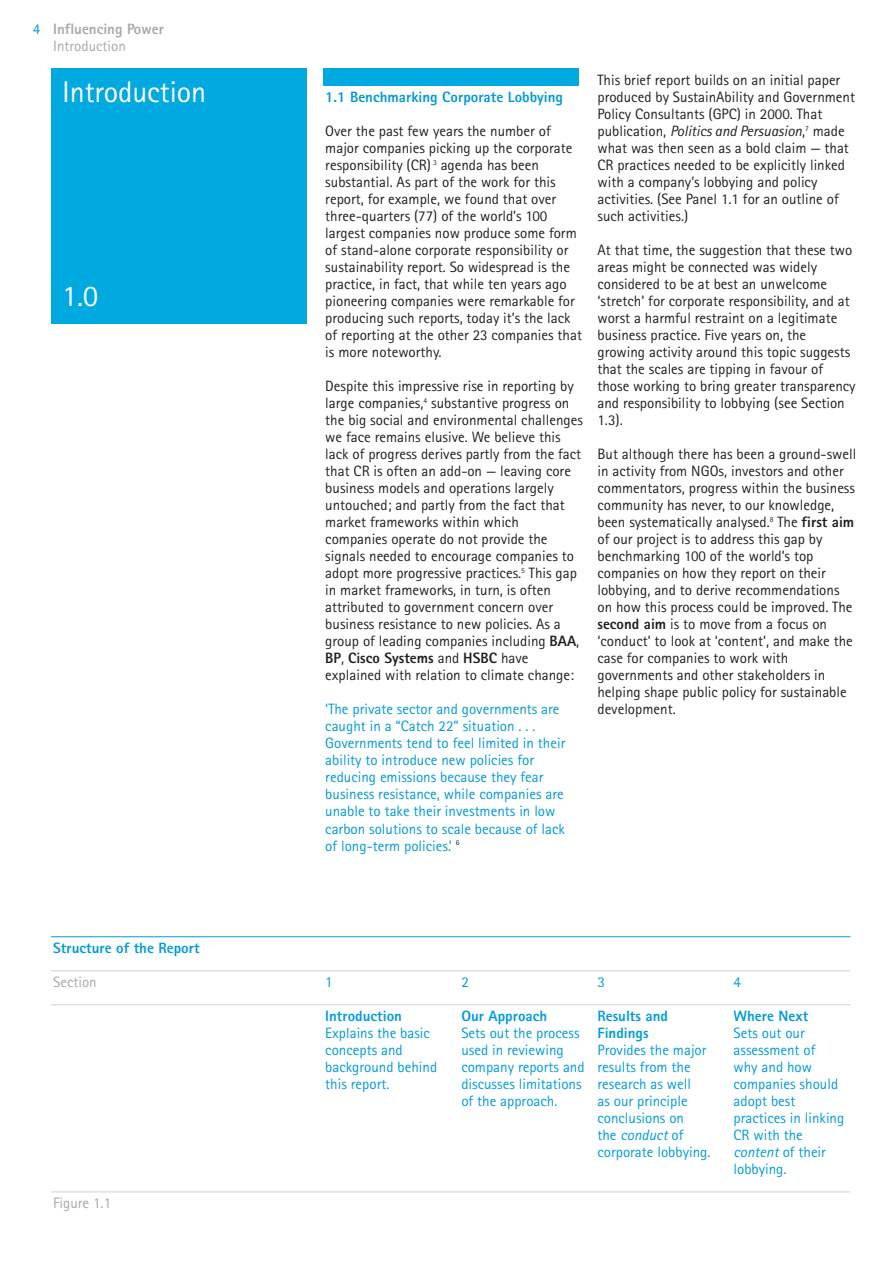
<style>
.page{position:relative;width:893px;height:1263px;background:#fff}
.page>*{position:absolute;margin:0;border:0;box-sizing:border-box;transform-origin:0 0}
.t1{font:30px "Rotis Sans Serif";letter-spacing:-.005em;color:#fff}
.t2{font:15px/17px "Rotis Sans Serif";color:#231f20}
.t3{font:15px/17px "Rotis Sans Serif";color:#009cdb}
.t4{font:15px/17px "Rotis Sans Serif";color:#009ad9}
.t5{font:800 15px/17px "Rotis Sans Serif";color:#009cdb}
.t6{font:800 15px "Rotis Sans Serif";color:#009ad9}
.t7{font:800 15px/17px "Rotis Sans Serif";color:#a8a9ad}
.t8{font:15px "Rotis Sans Serif";color:#a8a9ad}
.s1{font-weight:400;color:#009ad9}
.s2{font-weight:400}
.s3{font-weight:800}
.s4{font-style:italic}
</style>
<div class="page">
<div style="left:51px;top:68px;width:255px;height:255px;background:#00a9e0"></div>
<hr style="left:51px;top:970px;width:799px;height:1px;background:#d1d2d4">
<hr style="left:51px;top:1004px;width:799px;height:1px;background:#d1d2d4">
<hr style="left:51px;top:1191px;width:799px;height:1px;background:#d1d2d4">
<hr style="left:51px;top:936px;width:799px;height:1px;background:#009cdb">
<div style="left:323px;top:68px;width:255px;height:17px;background:#00a9e0"></div>
<p class="t7" style="left:53px;top:22px;width:112px;text-indent:-20px"><span class="s1">4</span> Influencing Power<br><span class="s2">Introduction</span></p>
<h1 class="t1" style="left:62px;top:81px;width:145px">Introduction</h1>
<h1 class="t1" style="left:62px;top:285px;width:37px">1.0</h1>
<p class="t5" style="left:53px;top:941px;width:148px">Structure of the Report</p>
<p class="t8" style="left:53px;top:977px;width:45px">Section</p>
<p class="t8" style="left:53px;top:1198px;width:60px">Figure 1.1</p>
<p class="t6" style="left:325px;top:92px;width:239px">1.1 Benchmarking Corporate Lobbying</p>
<p class="t2" style="left:325px;top:124px;width:258px">Over the past few years the number of major companies picking up the corporate responsibility (CR) <sup>3</sup> agenda has been substantial. As part of the work for this report, for example, we found that over three-quarters (77) of the world’s 100 largest companies now produce some form of stand-alone corporate responsibility or sustainability report. So widespread is the practice, in fact, that while ten years ago pioneering companies were remarkable for producing such reports, today it’s the lack of reporting at the other 23 companies that is more noteworthy.</p>
<p class="t2" style="left:325px;top:379px;width:259px">Despite this impressive rise in reporting by large companies,<sup>4</sup> substantive progress on the big social and environmental challenges we face remains elusive. We believe this lack of progress derives partly from the fact that CR is often an add-on — leaving core business models and operations largely untouched; and partly from the fact that market frameworks within which companies operate do not provide the signals needed to encourage companies to adopt more progressive practices.<sup>5</sup> This gap in market frameworks, in turn, is often attributed to government concern over business resistance to new policies. As a group of leading companies including <span class="s3">BAA</span>, <span class="s3">BP</span>, <span class="s3">Cisco Systems</span> and <span class="s3">HSBC</span> have explained with relation to climate change:</p>
<p class="t4" style="left:325px;top:702px;width:242px">‘The private sector and governments are caught in a “Catch 22” situation . . .<br>Governments tend to feel limited in their ability to introduce new policies for reducing emissions because they fear business resistance, while companies are unable to take their investments in low carbon solutions to scale because of lack of long-term policies.’ <sup>6</sup></p>
<p class="t2" style="left:597px;top:73px;width:259px">This brief report builds on an initial paper produced by SustainAbility and Government Policy Consultants (GPC) in 2000. That publication, <span class="s4">Politics and Persuasion</span>,<sup>7</sup> made what was then seen as a bold claim — that CR practices needed to be explicitly linked with a company’s lobbying and policy activities. (See Panel 1.1 for an outline of such activities.)</p>
<p class="t2" style="left:597px;top:243px;width:260px">At that time, the suggestion that these two areas might be connected was widely considered to be at best an unwelcome ‘stretch’ for corporate responsibility, and at worst a harmful restraint on a legitimate business practice. Five years on, the growing activity around this topic suggests that the scales are tipping in favour of those working to bring greater transparency and responsibility to lobbying (see Section 1.3).</p>
<p class="t2" style="left:597px;top:447px;width:260px">But although there has been a ground-swell in activity from NGOs, investors and other commentators, progress within the business community has never, to our knowledge, been systematically analysed.<sup>8</sup> The <span class="s3">first aim </span>of our project is to address this gap by benchmarking 100 of the world’s top companies on how they report on their lobbying, and to derive recommendations on how this process could be improved. The <span class="s3">second aim</span> is to move from a focus on ‘conduct’ to look at ‘content’, and make the case for companies to work with governments and other stakeholders in helping shape public policy for sustainable development.</p>
<p class="t3" style="left:325px;top:975px;width:9px">1</p>
<p class="t5" style="left:325px;top:1009px;width:78px">Introduction</p>
<p class="t3" style="left:325px;top:1026px;width:113px">Explains the basic concepts and background behind this report.</p>
<p class="t3" style="left:461px;top:975px;width:9px">2</p>
<p class="t5" style="left:461px;top:1009px;width:87px">Our Approach</p>
<p class="t3" style="left:461px;top:1026px;width:125px">Sets out the process used in reviewing company reports and discusses limitations of the approach.</p>
<p class="t3" style="left:597px;top:975px;width:9px">3</p>
<p class="t5" style="left:597px;top:1009px;width:72px">Results and<br>Findings</p>
<p class="t3" style="left:597px;top:1043px;width:115px">Provides the major results from the research as well<br>as our principle conclusions on<br>the <span class="s4">conduct</span> of corporate lobbying.</p>
<p class="t3" style="left:733px;top:975px;width:9px">4</p>
<p class="t5" style="left:733px;top:1009px;width:76px">Where Next</p>
<p class="t3" style="left:733px;top:1026px;width:112px">Sets out our assessment of<br>why and how companies should adopt best practices in linking<br>CR with the <span class="s4">content</span> of their lobbying.</p>
</div>
